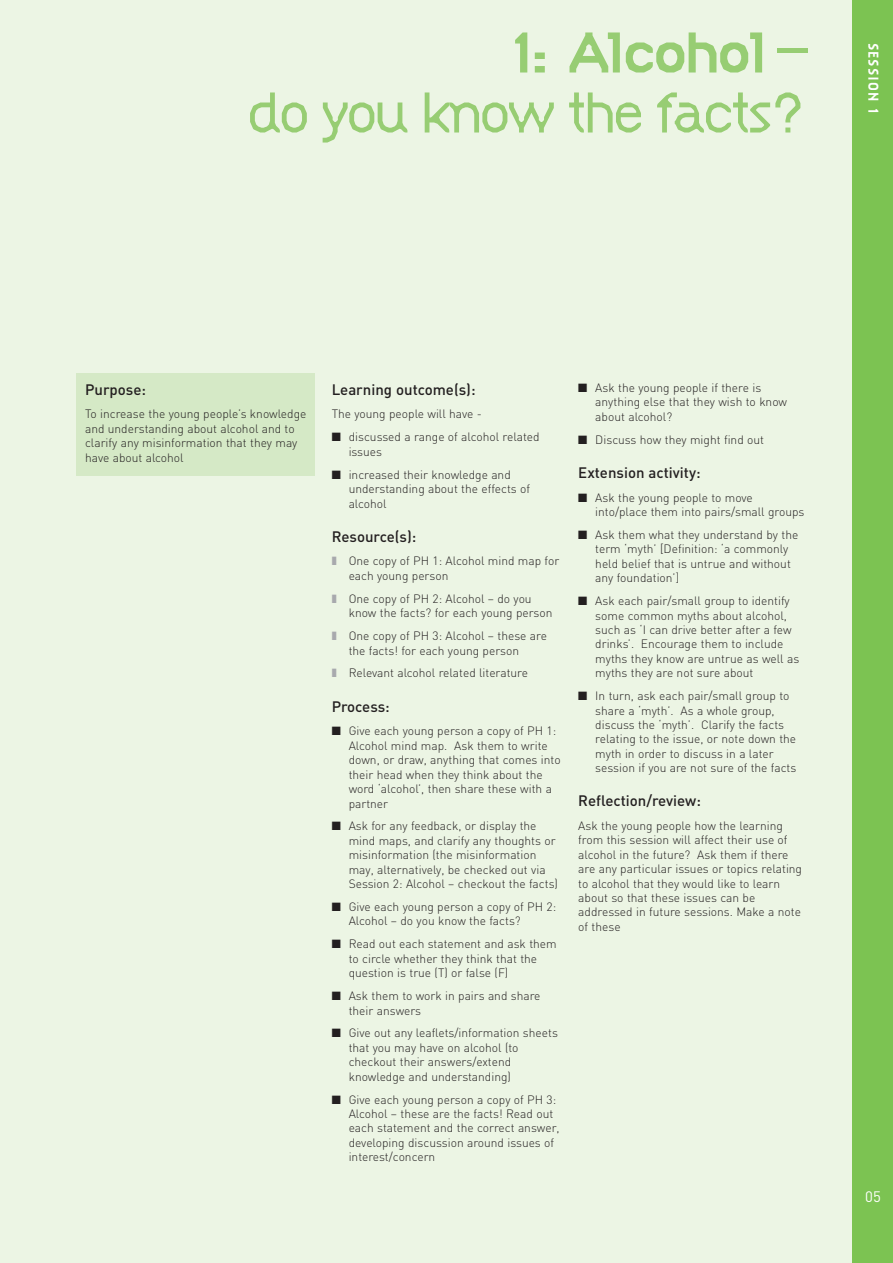
<style>
.page{position:relative;width:893px;height:1263px;background:#ecf5e4}
.page>*{position:absolute;margin:0;border:0;box-sizing:border-box;transform-origin:0 0}
.t1{font:60px "Citizen Light+GOCVWR";letter-spacing:-.1em;color:#97cd73}
.t2{font:60px "Citizen Bold+CPOFWB";letter-spacing:-.06em;color:#97cd73}
.t3{font:15px "DIN Medium+BIALIF";color:#231f20}
.t4{font:15px "Citizen Bold+CPOFWB";letter-spacing:.06em;color:#fff}
.t5{font:15px "DIN Regular+QZOFPQ";color:#fff}
.t6{font:12px/14.4px "DIN Light+SQBXQH";color:#231f20}
.s1{font-family:"Citizen Light+GOCVWR"}
.s2{color:#a8a9ad}
</style>
<div class="page">
<div style="left:77px;top:373px;width:238px;height:102px;background:#d5e9c6"></div>
<div style="left:852px;top:0;width:41px;height:1263px;background:#7cc352"></div>
<h1 class="t2" style="left:511px;top:17px;width:298px">1: Alcohol <span class="s1">–</span></h1>
<h1 class="t1" style="left:246px;top:77px;width:564px">do you know the facts?</h1>
<p class="t4" style="left:883px;top:43px;width:73px;rotate:90deg">SESSION 1</p>
<p class="t3" style="left:85px;top:381px;width:62px">Purpose:</p>
<p class="t6" style="left:85px;top:407px;width:223px">To increase the young people’s knowledge and understanding about alcohol and to clarify any misinformation that they may have about alcohol</p>
<p class="t3" style="left:332px;top:381px;width:145px">Learning outcome(s):</p>
<p class="t6" style="left:332px;top:407px;width:152px">The young people will have -</p>
<p class="t6" style="left:349px;top:430px;width:192px;text-indent:-17px">■ discussed a range of alcohol related issues</p>
<p class="t6" style="left:349px;top:467px;width:183px;text-indent:-17px">■ increased their knowledge and understanding about the effects of alcohol</p>
<p class="t3" style="left:332px;top:528px;width:86px">Resource(s):</p>
<p class="t6" style="left:349px;top:554px;width:212px;text-indent:-17px"><span class="s2">❚</span> One copy of PH 1: Alcohol mind map for each young person</p>
<p class="t6" style="left:349px;top:591px;width:205px;text-indent:-17px"><span class="s2">❚</span> One copy of PH 2: Alcohol – do you know the facts? for each young person</p>
<p class="t6" style="left:349px;top:629px;width:200px;text-indent:-17px"><span class="s2">❚</span> One copy of PH 3: Alcohol – these are the facts! for each young person</p>
<p class="t6" style="left:332px;top:666px;width:198px"><span class="s2">❚</span> Relevant alcohol related literature</p>
<p class="t3" style="left:332px;top:698px;width:60px">Process:</p>
<p class="t6" style="left:349px;top:724px;width:213px;text-indent:-17px">■ Give each young person a copy of PH 1:<br>Alcohol mind map. Ask them to write down, or draw, anything that comes into their head when they think about the word ‘alcohol’, then share these with a partner</p>
<p class="t6" style="left:349px;top:819px;width:211px;text-indent:-17px">■ Ask for any feedback, or display the mind maps, and clarify any thoughts or misinformation (the misinformation may, alternatively, be checked out via Session 2: Alcohol – checkout the facts)</p>
<p class="t6" style="left:349px;top:900px;width:209px;text-indent:-17px">■ Give each young person a copy of PH 2:<br>Alcohol – do you know the facts?</p>
<p class="t6" style="left:349px;top:937px;width:210px;text-indent:-17px">■ Read out each statement and ask them to circle whether they think that the question is true (T) or false (F)</p>
<p class="t6" style="left:349px;top:989px;width:193px;text-indent:-17px">■ Ask them to work in pairs and share their answers</p>
<p class="t6" style="left:349px;top:1026px;width:211px;text-indent:-17px">■ Give out any leaflets/information sheets that you may have on alcohol (to checkout their answers/extend knowledge and understanding)</p>
<p class="t6" style="left:349px;top:1092px;width:212px;text-indent:-17px">■ Give each young person a copy of PH 3:<br>Alcohol – these are the facts! Read out each statement and the correct answer, developing discussion around issues of interest/concern</p>
<p class="t6" style="left:595px;top:380px;width:193px;text-indent:-17px">■ Ask the young people if there is anything else that they wish to know about alcohol?</p>
<p class="t6" style="left:578px;top:432px;width:187px">■ Discuss how they might find out</p>
<p class="t3" style="left:578px;top:464px;width:124px">Extension activity:</p>
<p class="t6" style="left:595px;top:490px;width:211px;text-indent:-17px">■ Ask the young people to move into/place them into pairs/small groups</p>
<p class="t6" style="left:595px;top:528px;width:205px;text-indent:-17px">■ Ask them what they understand by the term ‘myth’ [Definition: ‘a commonly held belief that is untrue and without any foundation’]</p>
<p class="t6" style="left:595px;top:594px;width:205px;text-indent:-17px">■ Ask each pair/small group to identify some common myths about alcohol, such as ‘I can drive better after a few drinks’. Encourage them to include myths they know are untrue as well as myths they are not sure about</p>
<p class="t6" style="left:595px;top:689px;width:203px;text-indent:-17px">■ In turn, ask each pair/small group to share a ‘myth’. As a whole group, discuss the ‘myth’. Clarify the facts relating to the issue, or note down the myth in order to discuss in a later session if you are not sure of the facts</p>
<p class="t3" style="left:578px;top:792px;width:124px">Reflection/review:</p>
<p class="t6" style="left:578px;top:819px;width:225px">Ask the young people how the learning from this session will affect their use of alcohol in the future? Ask them if there are any particular issues or topics relating to alcohol that they would like to learn about so that these issues can be addressed in future sessions. Make a note of these</p>
<p class="t5" style="left:865px;top:1188px;width:17px">05</p>
</div>
